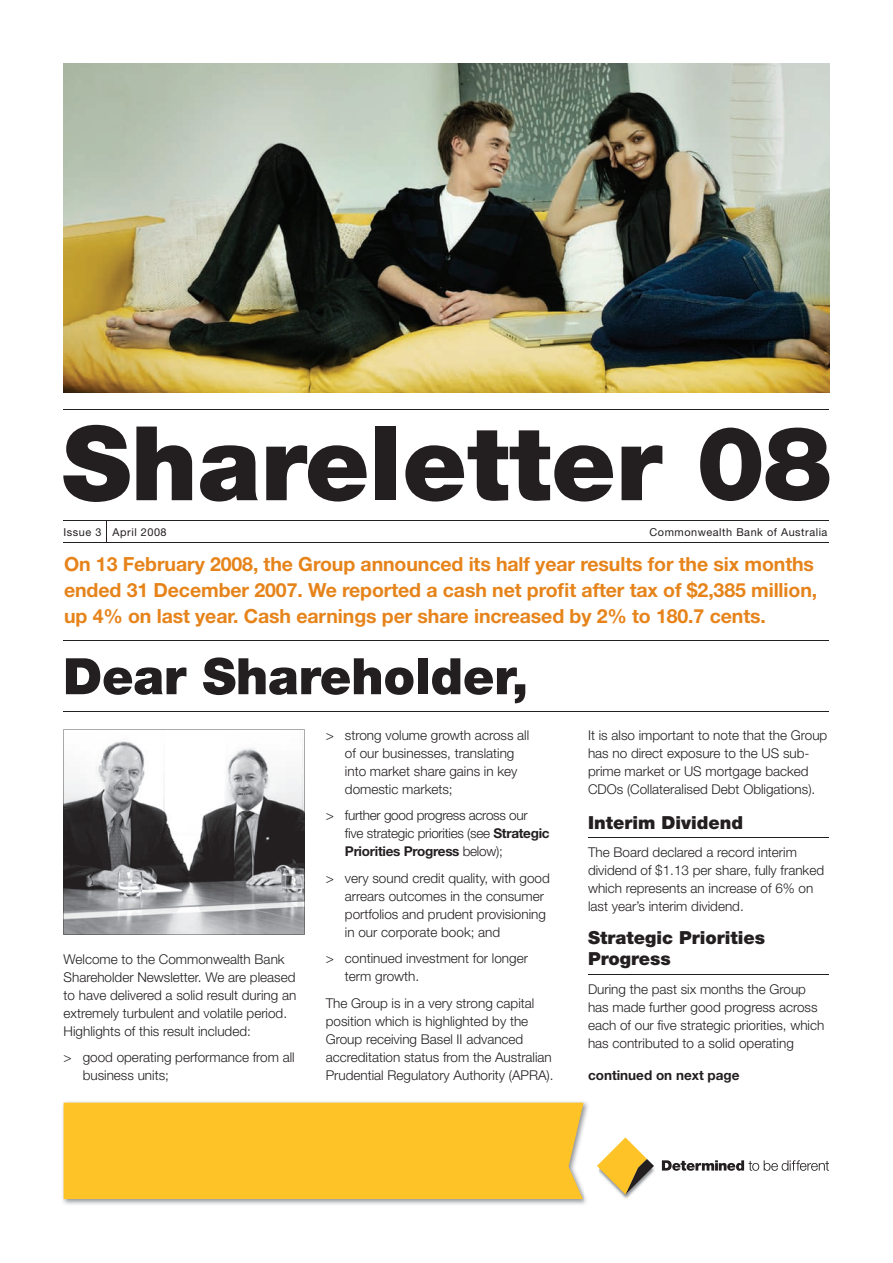
<style>
.page{position:relative;width:893px;height:1263px;background:#fff}
.page>*{position:absolute;margin:0;border:0;box-sizing:border-box;transform-origin:0 0}
.t1{font:900 103.05px "Helvetica Neue";color:#231f20}
.t2{font:900 50.25px "Helvetica Neue";letter-spacing:-.005em;color:#231f20}
.t3{font:700 19.5px/26.2px "Helvetica Neue";letter-spacing:-.005em;color:#e6841b}
.t4{font:900 18px/21px "Helvetica Neue";color:#231f20}
.t5{font:300 13.5px/18px "Helvetica Neue";color:#231f20}
.t6{font:300 13.5px/18px "Helvetica Neue";letter-spacing:-.02em;color:#231f20}
.t7{font:700 13.5px "Helvetica Neue";color:#231f20}
.t8{font:10.95px "Helvetica Neue";letter-spacing:.05em;color:#231f20}
.s1{font-weight:700}
</style>
<div class="page">
<hr style="left:588px;top:837px;width:241px;height:1px;background:#231f20">
<hr style="left:588px;top:974px;width:241px;height:1px;background:#231f20">
<svg style="left:64px;top:729px;width:241px;height:206px"></svg>
<img style="left:64px;top:64px;width:765px;height:328px">
<hr style="left:64px;top:409px;width:765px;height:1px;background:#231f20">
<hr style="left:64px;top:521px;width:765px;height:1px;background:#231f20">
<hr style="left:64px;top:542px;width:765px;height:1px;background:#231f20">
<hr style="left:64px;top:640px;width:765px;height:1px;background:#231f20">
<hr style="left:64px;top:711px;width:765px;height:1px;background:#231f20">
<img style="left:62px;top:1101px;width:526px;height:104px">
<div style="left:64px;top:1102px;width:520px;height:97px;background:#fec427"></div>
<img style="left:585px;top:1129px;width:77px;height:75px">
<svg style="left:597px;top:1137px;width:57px;height:57px"></svg>
<svg style="left:662px;top:1160px;width:167px;height:11px"></svg>
<h1 class="t1" style="left:62px;top:402px;width:771px">Shareletter 08</h1>
<p class="t8" style="left:649px;top:525px;width:179px">Commonwealth Bank of Australia</p>
<h3 class="t3" style="left:64px;top:550px;width:755px">On 13 February 2008, the Group announced its half year results for the six months ended 31 December 2007. We reported a cash net profit after tax of $2,385 million, up 4% on last year. Cash earnings per share increased by 2% to 180.7 cents.</h3>
<p class="t8" style="left:64px;top:525px;width:105px">Issue 3 April 2008</p>
<h2 class="t2" style="left:63px;top:646px;width:467px">Dear Shareholder,</h2>
<p class="t5" style="left:64px;top:950px;width:234px">Welcome to the Commonwealth Bank Shareholder Newsletter. We are pleased to have delivered a solid result during an extremely turbulent and volatile period.<br>Highlights of this result included:</p>
<p class="t5" style="left:83px;top:1048px;width:214px;text-indent:-19px">&gt; good operating performance from all business units;</p>
<p class="t5" style="left:345px;top:726px;width:186px;text-indent:-19px">&gt; strong volume growth across all of our businesses, translating into market share gains in key domestic markets;</p>
<p class="t6" style="left:345px;top:806px;width:206px;text-indent:-19px">&gt; further good progress across our five strategic priorities (see <span class="s1">Strategic<br>Priorities Progress</span> below);</p>
<p class="t5" style="left:345px;top:869px;width:206px;text-indent:-19px">&gt; very sound credit quality, with good arrears outcomes in the consumer portfolios and prudent provisioning in our corporate book; and</p>
<p class="t5" style="left:345px;top:949px;width:185px;text-indent:-19px">&gt; continued investment for longer term growth.</p>
<p class="t5" style="left:326px;top:994px;width:229px">The Group is in a very strong capital position which is highlighted by the Group receiving Basel II advanced accreditation status from the Australian Prudential Regulatory Authority (APRA).</p>
<p class="t5" style="left:588px;top:726px;width:241px">It is also important to note that the Group has no direct exposure to the US sub&shy;prime market or US mortgage backed CDOs (Collateralised Debt Obligations).</p>
<h3 class="t4" style="left:588px;top:812px;width:157px">Interim Dividend</h3>
<p class="t5" style="left:588px;top:843px;width:238px">The Board declared a record interim dividend of $1.13 per share, fully franked which represents an increase of 6% on last year’s interim dividend.</p>
<h3 class="t4" style="left:588px;top:927px;width:179px">Strategic Priorities<br>Progress</h3>
<p class="t5" style="left:588px;top:980px;width:238px">During the past six months the Group has made further good progress across each of our five strategic priorities, which has contributed to a solid operating</p>
<p class="t7" style="left:588px;top:1067px;width:153px">continued on next page</p>
</div>
